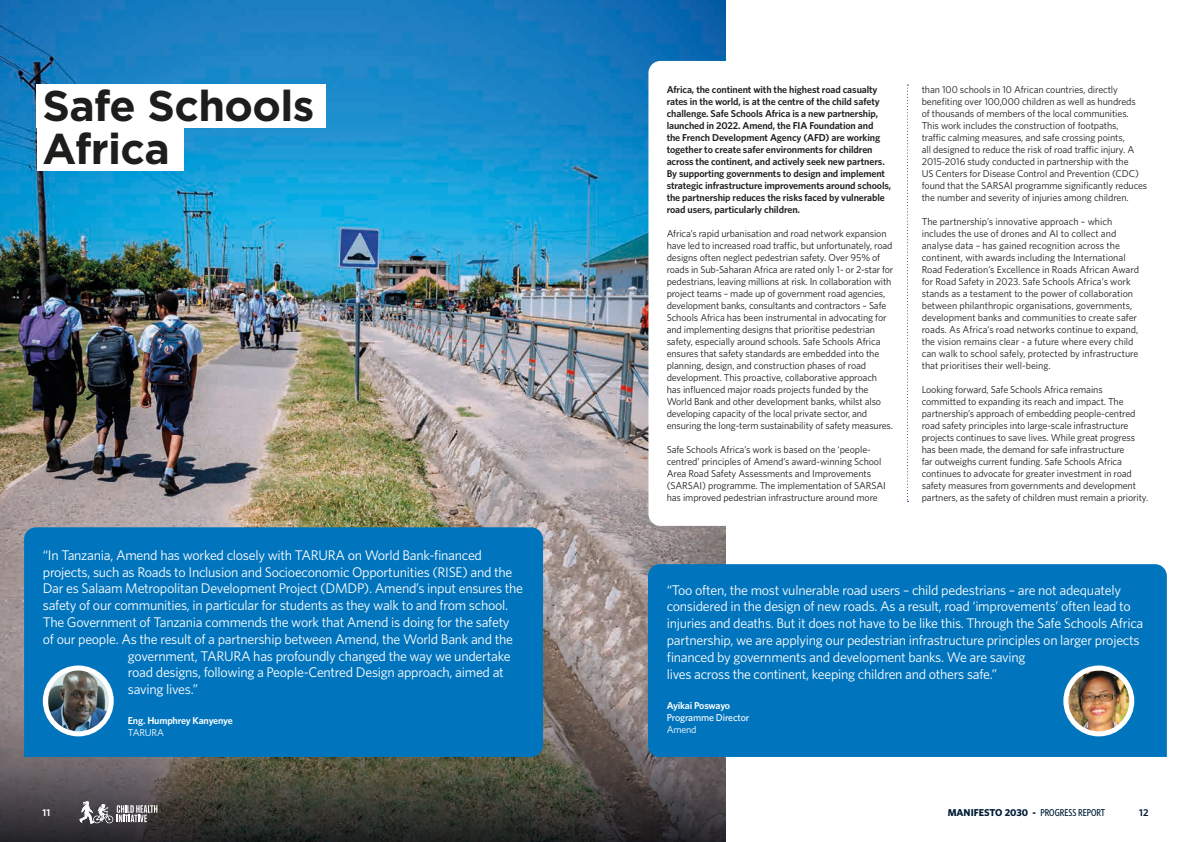
<style>
.page{position:relative;width:1191px;height:842px;background:#fff}
.page>*{position:absolute;margin:0;border:0;box-sizing:border-box;transform-origin:0 0}
.t1{font:700 43px/43px "Gotham HTF";letter-spacing:-.015em;color:#1d1d1b}
.t2{font:14px/16.8px "Whitney";letter-spacing:-.02em;color:#fff}
.t3{font:10px/12px "Whitney";letter-spacing:-.01em;color:#1d1d1b}
.t4{font:600 10px/12px "Whitney";letter-spacing:-.01em;color:#1d1d1b}
.t5{font:600 10px "Whitney";letter-spacing:-.015em;color:#fff}
.t6{font:700 10px "Whitney";color:#001d37}
.t7{font:500 10px "Whitney";letter-spacing:-.015em;color:#fff}
.t8{font:10px "Whitney";letter-spacing:-.015em;color:#fff}
.t9{font:600 10px "Whitney";color:#001d37}
.s1{font-family:"Whitney Condensed";font-weight:500}
</style>
<div class="page">
<img style="left:0;top:0;width:725px;height:842px">
<div style="left:37px;top:84px;width:289px;height:43px;background:#fff"></div>
<div style="left:37px;top:127px;width:147px;height:44px;background:#fff"></div>
<svg style="left:648px;top:61px;width:261px;height:465px"></svg>
<svg style="left:907px;top:85px;width:1px;height:417px"></svg>
<div style="left:648px;top:564px;width:518px;height:193px;background:#0075be"></div>
<img style="left:1065px;top:668px;width:66px;height:66px;border-radius:33px">
<div style="left:1063px;top:665px;width:71px;height:71px;border:5px solid #fff;border-radius:50%"></div>
<svg style="left:80px;top:801px;width:77px;height:22px"></svg>
<div style="left:24px;top:527px;width:519px;height:230px;background:#0075be"></div>
<img style="left:45px;top:668px;width:66px;height:66px;border-radius:33px">
<div style="left:43px;top:665px;width:71px;height:71px;border:5px solid #fff;border-radius:50%"></div>
<h1 class="t1" style="left:43px;top:83px;width:273px">Safe Schools<br>Africa</h1>
<p class="t4" style="left:666px;top:83px;width:226px">Africa, the continent with the highest road casualty rates in the world, is at the centre of the child safety challenge. Safe Schools Africa is a new partnership, launched in 2022. Amend, the FIA Foundation and<br>the French Development Agency (AFD) are working together to create safer environments for children across the continent, and actively seek new partners.<br>By supporting governments to design and implement strategic infrastructure improvements around schools, the partnership reduces the risks faced by vulnerable road users, particularly children.</p>
<p class="t3" style="left:666px;top:227px;width:228px">Africa’s rapid urbanisation and road network expansion have led to increased road traffic, but unfortunately, road designs often neglect pedestrian safety. Over 95% of roads in Sub-Saharan Africa are rated only 1- or 2-star for pedestrians, leaving millions at risk. In collaboration with project teams – made up of government road agencies, development banks, consultants and contractors – Safe Schools Africa has been instrumental in advocating for and implementing designs that prioritise pedestrian safety, especially around schools. Safe Schools Africa ensures that safety standards are embedded into the planning, design, and construction phases of road development. This proactive, collaborative approach has influenced major roads projects funded by the World Bank and other development banks, whilst also developing capacity of the local private sector, and ensuring the long-term sustainability of safety measures.</p>
<p class="t3" style="left:666px;top:443px;width:221px">Safe Schools Africa’s work is based on the ‘people&shy;centred’ principles of Amend’s award-winning School Area Road Safety Assessments and Improvements (SARSAI) programme. The implementation of SARSAI has improved pedestrian infrastructure around more</p>
<p class="t3" style="left:921px;top:83px;width:227px">than 100 schools in 10 African countries, directly benefiting over 100,000 children as well as hundreds<br>of thousands of members of the local communities.<br>This work includes the construction of footpaths,<br>traffic calming measures, and safe crossing points,<br>all designed to reduce the risk of road traffic injury. A 2015-2016 study conducted in partnership with the<br>US Centers for Disease Control and Prevention (CDC) found that the SARSAI programme significantly reduces the number and severity of injuries among children.</p>
<p class="t3" style="left:921px;top:215px;width:219px">The partnership’s innovative approach – which includes the use of drones and AI to collect and analyse data – has gained recognition across the continent, with awards including the International Road Federation’s Excellence in Roads African Award for Road Safety in 2023. Safe Schools Africa’s work stands as a testament to the power of collaboration between philanthropic organisations, governments, development banks and communities to create safer roads. As Africa’s road networks continue to expand, the vision remains clear - a future where every child can walk to school safely, protected by infrastructure that prioritises their well-being.</p>
<p class="t3" style="left:921px;top:383px;width:228px">Looking forward, Safe Schools Africa remains committed to expanding its reach and impact. The partnership’s approach of embedding people-centred road safety principles into large-scale infrastructure projects continues to save lives. While great progress has been made, the demand for safe infrastructure<br>far outweighs current funding. Safe Schools Africa continues to advocate for greater investment in road safety measures from governments and development partners, as the safety of children must remain a priority.</p>
<h2 class="t2" style="left:43px;top:546px;width:441px">“In Tanzania, Amend has worked closely with TARURA on World Bank-financed</h2>
<h2 class="t2" style="left:43px;top:563px;width:471px">projects, such as Roads to Inclusion and Socioeconomic Opportunities (RISE) and the</h2>
<h2 class="t2" style="left:43px;top:580px;width:482px">Dar es Salaam Metropolitan Development Project (DMDP). Amend’s input ensures the</h2>
<h2 class="t2" style="left:43px;top:596px;width:467px">safety of our communities, in particular for students as they walk to and from school.</h2>
<h2 class="t2" style="left:43px;top:613px;width:468px">The Government of Tanzania commends the work that Amend is doing for the safety</h2>
<h2 class="t2" style="left:43px;top:630px;width:471px">of our people. As the result of a partnership between Amend, the World Bank and the</h2>
<h2 class="t2" style="left:128px;top:647px;width:384px">government, TARURA has profoundly changed the way we undertake</h2>
<h2 class="t2" style="left:128px;top:664px;width:377px">road designs, following a People-Centred Design approach, aimed at</h2>
<h2 class="t2" style="left:128px;top:680px;width:72px">saving lives.”</h2>
<p class="t5" style="left:128px;top:714px;width:106px">Eng. Humphrey Kanyenye</p>
<p class="t8" style="left:128px;top:726px;width:38px">TARURA</p>
<p class="t2" style="left:666px;top:581px;width:478px">“Too often, the most vulnerable road users – child pedestrians – are not adequately considered in the design of new roads. As a result, road ‘improvements’ often lead to injuries and deaths. But it does not have to be like this. Through the Safe Schools Africa partnership, we are applying our pedestrian infrastructure principles on larger projects financed by governments and development banks. We are saving<br>lives across the continent, keeping children and others safe.”</p>
<p class="t5" style="left:666px;top:698px;width:65px">Ayikai Poswayo</p>
<p class="t7" style="left:666px;top:710px;width:84px">Programme Director</p>
<p class="t8" style="left:666px;top:722px;width:31px">Amend</p>
<p class="t5" style="left:43px;top:806px;width:9px">11</p>
<p class="t6" style="left:947px;top:806px;width:159px">MANIFESTO 2030 - <span class="s1">PROGRESS REPORT</span></p>
<p class="t9" style="left:1139px;top:806px;width:11px">12</p>
</div>
